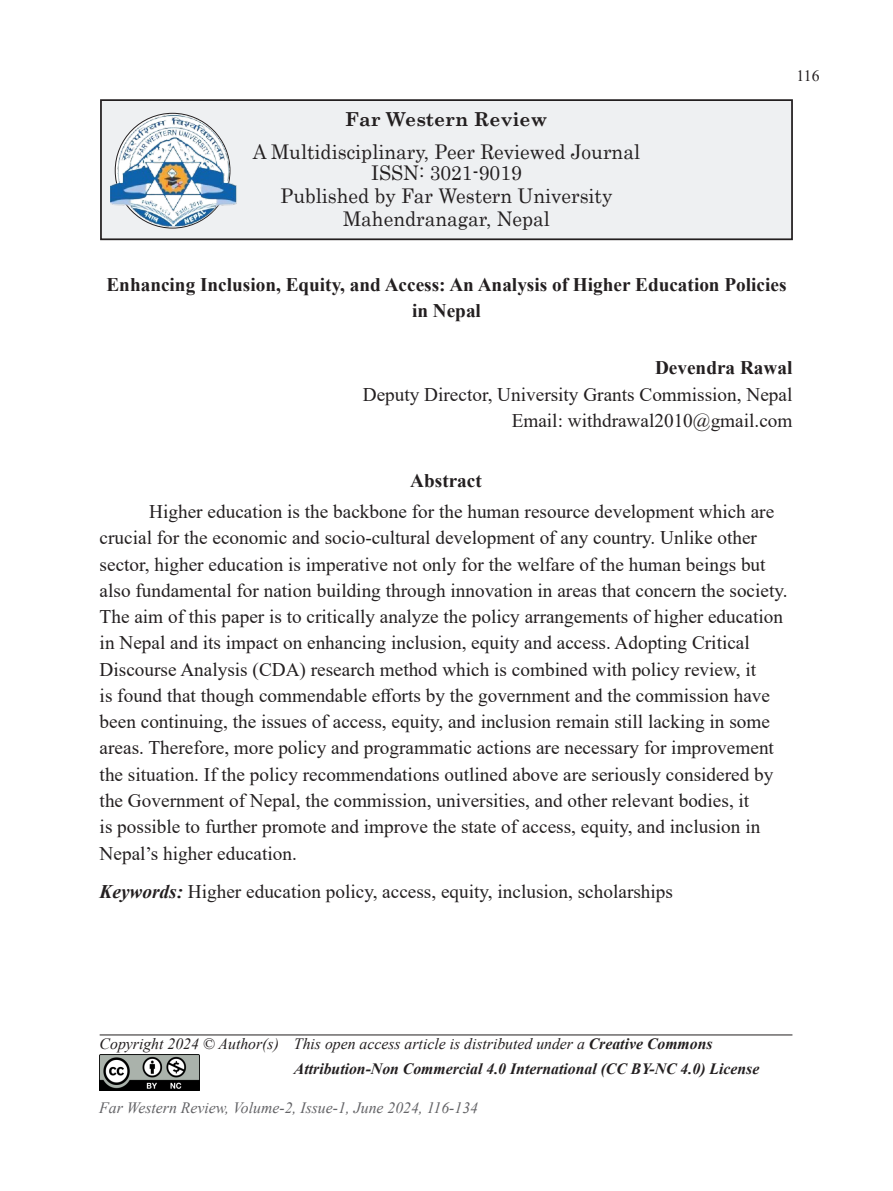
<style>
.page{position:relative;width:893px;height:1191px;background:#fff}
.page>*{position:absolute;margin:0;border:0;box-sizing:border-box;transform-origin:0 0}
.t1{font:20.3px "Century";color:#231f20;scale:.95 1}
.t2{font:19.25px/26.2px "Times New Roman";color:#231f20}
.Normal__Web{font:700 19.25px/26.2px "Times New Roman";color:#231f20;text-align:center}
.t3{font:700 19.25px "Century Schoolbook";color:#231f20}
.t4{font:italic 15.75px "Times New Roman";color:#231f20}
.t5{font:italic 700 15.75px "Times New Roman";color:#231f20}
.t6{font:italic 15.75px "Times New Roman";color:#636366}
.t7{font:15.75px "Times New Roman";color:#231f20}
.s1{font-weight:700;font-style:italic}
.s2{font-weight:700}
</style>
<div class="page">
<div style="left:101px;top:100px;width:691px;height:139px;background:#eef0f2"></div>
<div style="left:100px;top:99px;width:693px;height:141px;border:2px solid #231f20"></div>
<hr style="left:100px;top:1034px;width:692px;height:1px;background:#231f20">
<img style="left:99px;top:1055px;width:100px;height:35px">
<img style="left:110px;top:112px;width:127px;height:117px">
<p class="t3" style="left:345px;top:104px;width:204px">Far Western Review</p>
<p class="t1" style="left:253px;top:135px;width:409px">A Multidisciplinary, Peer Reviewed Journal</p>
<p class="t1" style="left:371px;top:156px;width:160px">ISSN: 3021-9019</p>
<p class="t1" style="left:281px;top:179px;width:351px">Published by Far Western University</p>
<p class="t1" style="left:343px;top:202px;width:219px">Mahendranagar, Nepal</p>
<p class="t7" style="left:796px;top:65px;width:25px">116</p>
<p class="Normal__Web" style="left:106px;top:271px;width:681px">Enhancing Inclusion, Equity, and Access: An Analysis of Higher Education Policies in Nepal</p>
<p class="Normal__Web" style="left:655px;top:354px;width:139px">Devendra Rawal</p>
<p class="t2" style="left:363px;top:380px;width:431px">Deputy Director, University Grants Commission, Nepal</p>
<p class="t2" style="left:512px;top:406px;width:282px">Email: withdrawal2010@gmail.com</p>
<p class="Normal__Web" style="left:410px;top:466px;width:73px">Abstract</p>
<p class="t2" style="left:100px;top:498px;width:689px;text-indent:50px">Higher education is the backbone for the human resource development which are crucial for the economic and socio-cultural development of any country. Unlike other sector, higher education is imperative not only for the welfare of the human beings but also fundamental for nation building through innovation in areas that concern the society.<br>The aim of this paper is to critically analyze the policy arrangements of higher education in Nepal and its impact on enhancing inclusion, equity and access. Adopting Critical Discourse Analysis (CDA) research method which is combined with policy review, it<br>is found that though commendable efforts by the government and the commission have been continuing, the issues of access, equity, and inclusion remain still lacking in some areas. Therefore, more policy and programmatic actions are necessary for improvement the situation. If the policy recommendations outlined above are seriously considered by the Government of Nepal, the commission, universities, and other relevant bodies, it<br>is possible to further promote and improve the state of access, equity, and inclusion in Nepal’s higher education.</p>
<p class="t2" style="left:100px;top:878px;width:575px"><span class="s1">Keywords:</span> Higher education policy, access, equity, inclusion, scholarships</p>
<p class="t4" style="left:100px;top:1033px;width:181px">Copyright 2024 © Author(s)</p>
<p class="t4" style="left:294px;top:1033px;width:420px">This open access article is distributed under a <span class="s2">Creative Commons</span></p>
<p class="t5" style="left:294px;top:1057px;width:467px">Attribution-Non Commercial 4.0 International (CC BY-NC 4.0) License</p>
<p class="t6" style="left:99px;top:1097px;width:380px">Far Western Review, Volume-2, Issue-1, June 2024, 116-134</p>
</div>
